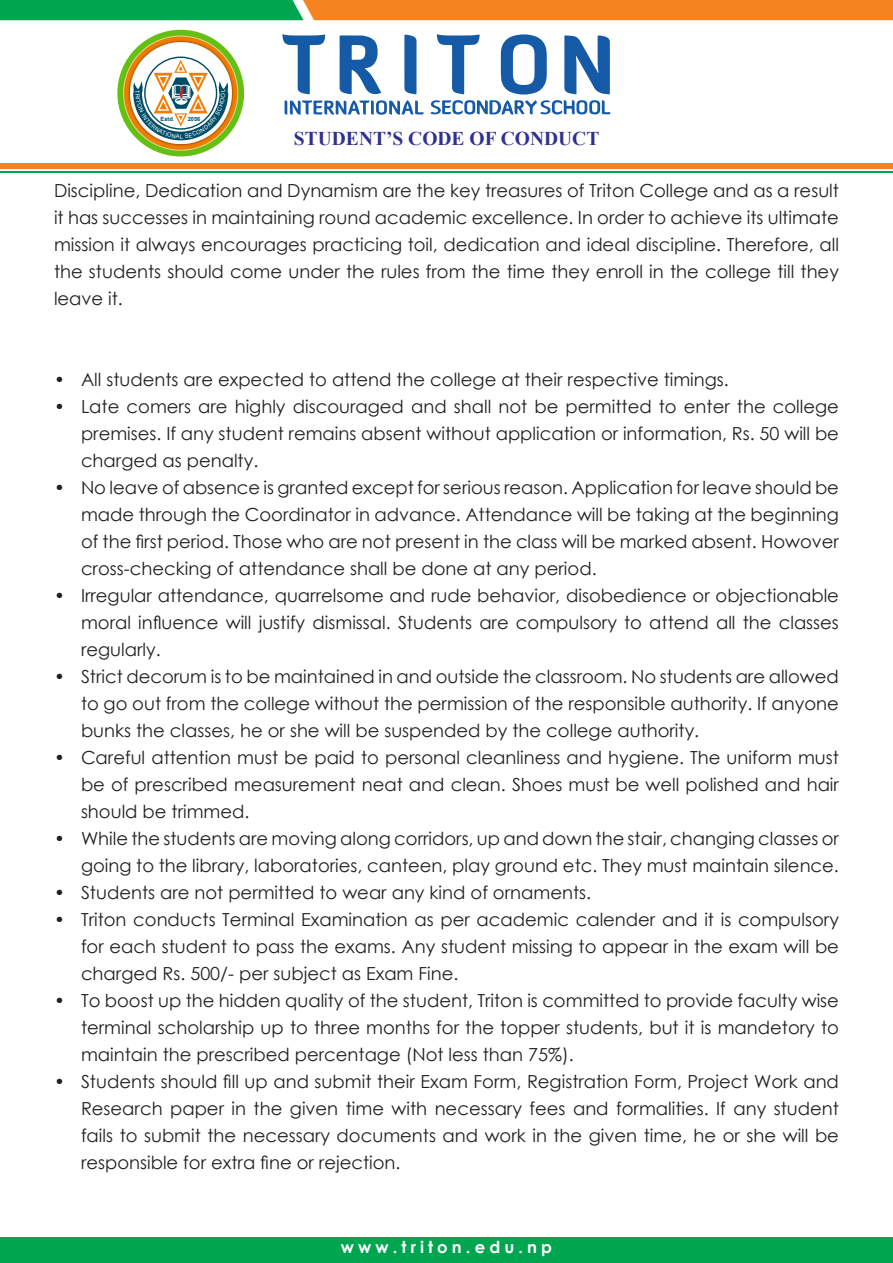
<style>
.page{position:relative;width:893px;height:1263px;background:#fff}
.page>*{position:absolute;margin:0;border:0;box-sizing:border-box;transform-origin:0 0}
.t1{font:700 19.5px "Times New Roman";color:#2e3092}
.t2{font:18px/27px "Century Gothic";color:#231f20;text-align:justify}
.t3{font:700 16.5px "Century Gothic";letter-spacing:.25em;color:#fff}
.t4{font:700 5.7px "Arial";color:#004d6a}
.t5{font:5.7px "Arial";color:#fff;scale:1.06 1}
.s1{font-weight:400}
</style>
<div class="page">
<svg style="left:0;top:0;width:893px;height:20px;background:#a39032"></svg>
<div style="left:0;top:1237px;width:893px;height:26px;background:#00a54f"></div>
<svg style="left:282px;top:34px;width:142px;height:81px"></svg>
<svg style="left:430px;top:34px;width:181px;height:81px"></svg>
<svg style="left:117px;top:30px;width:127px;height:126px;background:#70c320"></svg>
<svg style="left:124px;top:36px;width:114px;height:114px"></svg>
<img style="left:127px;top:39px;width:107px;height:107px;border-radius:54px">
<div style="left:0;top:163px;width:893px;height:5px;background:#f58420"></div>
<hr style="left:0;top:171px;width:893px;height:1px;background:#00a54f">
<svg style="left:132px;top:60px;width:97px;height:80px"></svg>
<p class="t4" style="left:161px;top:115px;width:15px">Estd<span class="s1">.</span></p>
<p class="t4" style="left:188px;top:115px;width:14px">2056</p>
<p class="t5" style="left:219px;top:92px;width:5px;rotate:-90deg">L</p>
<p class="t1" style="left:294px;top:124px;width:307px">STUDENT’S CODE OF CONDUCT</p>
<p class="t2" style="left:54px;top:176px;width:786px">Discipline, Dedication and Dynamism are the key treasures of Triton College and as a result it has successes in maintaining round academic excellence. In order to achieve its ultimate mission it always encourages practicing toil, dedication and ideal discipline. Therefore, all the students should come under the rules from the time they enroll in the college till they leave it.</p>
<p class="t2" style="left:54px;top:365px;width:676px">• All students are expected to attend the college at their respective timings.</p>
<p class="t2" style="left:81px;top:392px;width:759px;text-indent:-27px">• Late comers are highly discouraged and shall not be permitted to enter the college premises. If any student remains absent without application or information, Rs. 50 will be charged as penalty.</p>
<p class="t2" style="left:81px;top:473px;width:759px;text-indent:-27px">• No leave of absence is granted except for serious reason. Application for leave should be made through the Coordinator in advance. Attendance will be taking at the beginning of the first period. Those who are not present in the class will be marked absent. Howover cross-checking of attendance shall be done at any period.</p>
<p class="t2" style="left:81px;top:581px;width:759px;text-indent:-27px">• Irregular attendance, quarrelsome and rude behavior, disobedience or objectionable moral influence will justify dismissal. Students are compulsory to attend all the classes regularly.</p>
<p class="t2" style="left:81px;top:662px;width:759px;text-indent:-27px">• Strict decorum is to be maintained in and outside the classroom. No students are allowed to go out from the college without the permission of the responsible authority. If anyone bunks the classes, he or she will be suspended by the college authority.</p>
<p class="t2" style="left:81px;top:743px;width:759px;text-indent:-27px">• Careful attention must be paid to personal cleanliness and hygiene. The uniform must be of prescribed measurement neat and clean. Shoes must be well polished and hair should be trimmed.</p>
<p class="t2" style="left:54px;top:824px;width:786px;text-align:right">• While the students are moving along corridors, up and down the stair, changing classes or going to the library, laboratories, canteen, play ground etc. They must maintain silence.</p>
<p class="t2" style="left:54px;top:878px;width:539px">• Students are not permitted to wear any kind of ornaments.</p>
<p class="t2" style="left:81px;top:905px;width:759px;text-indent:-27px">• Triton conducts Terminal Examination as per academic calender and it is compulsory for each student to pass the exams. Any student missing to appear in the exam will be charged Rs. 500/- per subject as Exam Fine.</p>
<p class="t2" style="left:81px;top:986px;width:759px;text-indent:-27px">• To boost up the hidden quality of the student, Triton is committed to provide faculty wise terminal scholarship up to three months for the topper students, but it is mandetory to maintain the prescribed percentage (Not less than 75%).</p>
<p class="t2" style="left:81px;top:1067px;width:759px;text-indent:-27px">• Students should fill up and submit their Exam Form, Registration Form, Project Work and Research paper in the given time with necessary fees and formalities. If any student fails to submit the necessary documents and work in the given time, he or she will be responsible for extra fine or rejection.</p>
<p class="t3" style="left:341px;top:1234px;width:213px">www.triton.edu.np</p>
</div>
